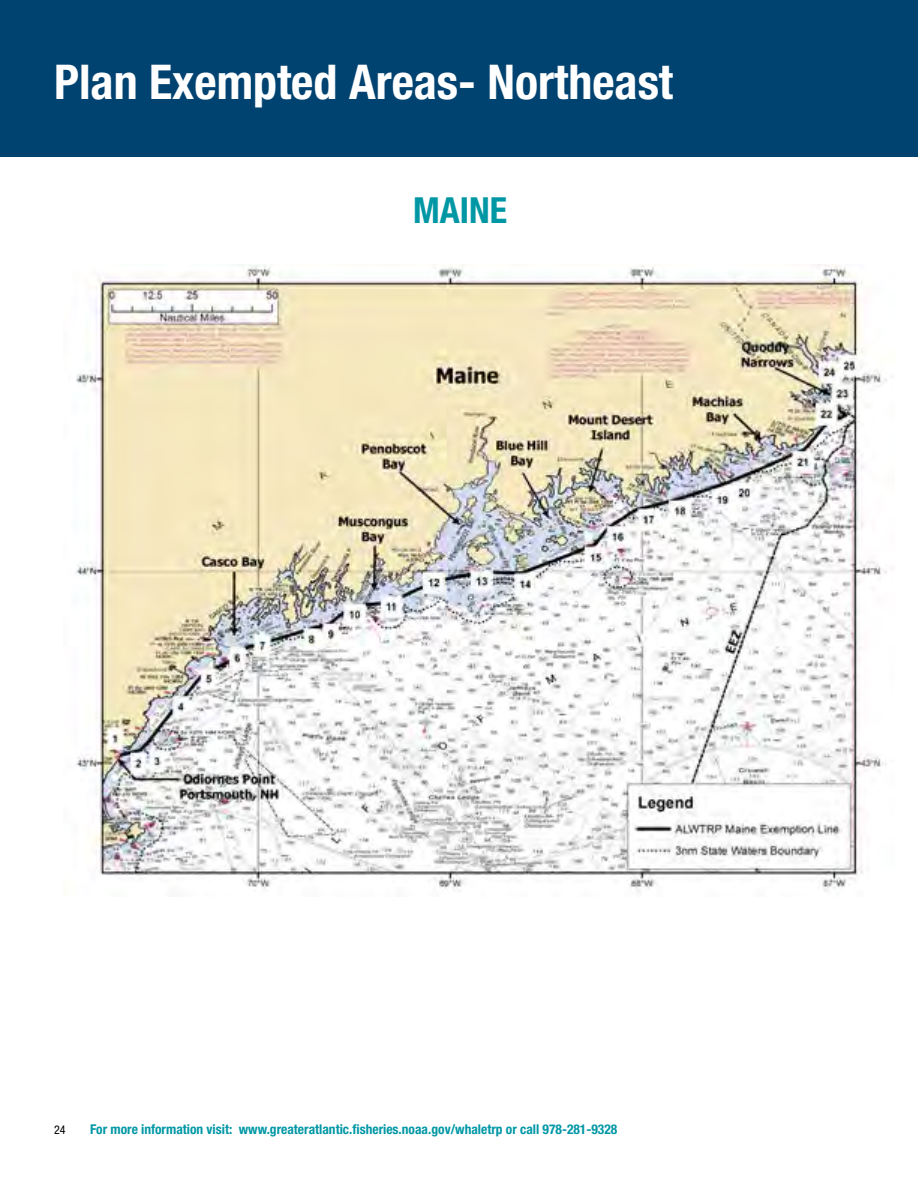
<style>
.page{position:relative;width:918px;height:1188px;background:#fff}
.page>*{position:absolute;margin:0;border:0;box-sizing:border-box;transform-origin:0 0}
.t1{font:700 condensed 48px "Helvetica Neue LT Std";color:#fff}
.t2{font:700 condensed 36px "Helvetica Neue LT Std";color:#0097a5}
.t3{font:700 condensed 13.5px "Helvetica Neue LT Std";color:#0097a5}
.t4{font:condensed 12px "Helvetica Neue LT Std";color:#000}
</style>
<div class="page">
<div style="left:0;top:0;width:918px;height:157px;background:#004270"></div>
<img style="left:75px;top:265px;width:812px;height:627px">
<p class="t1" style="left:54px;top:53px;width:621px">Plan Exempted Areas- Northeast</p>
<p class="t2" style="left:413px;top:189px;width:95px">MAINE</p>
<p class="t4" style="left:54px;top:1123px;width:13px">24</p>
<p class="t3" style="left:90px;top:1121px;width:529px">For more information visit: www.greateratlantic.fisheries.noaa.gov/whaletrp or call 978-281-9328</p>
</div>
